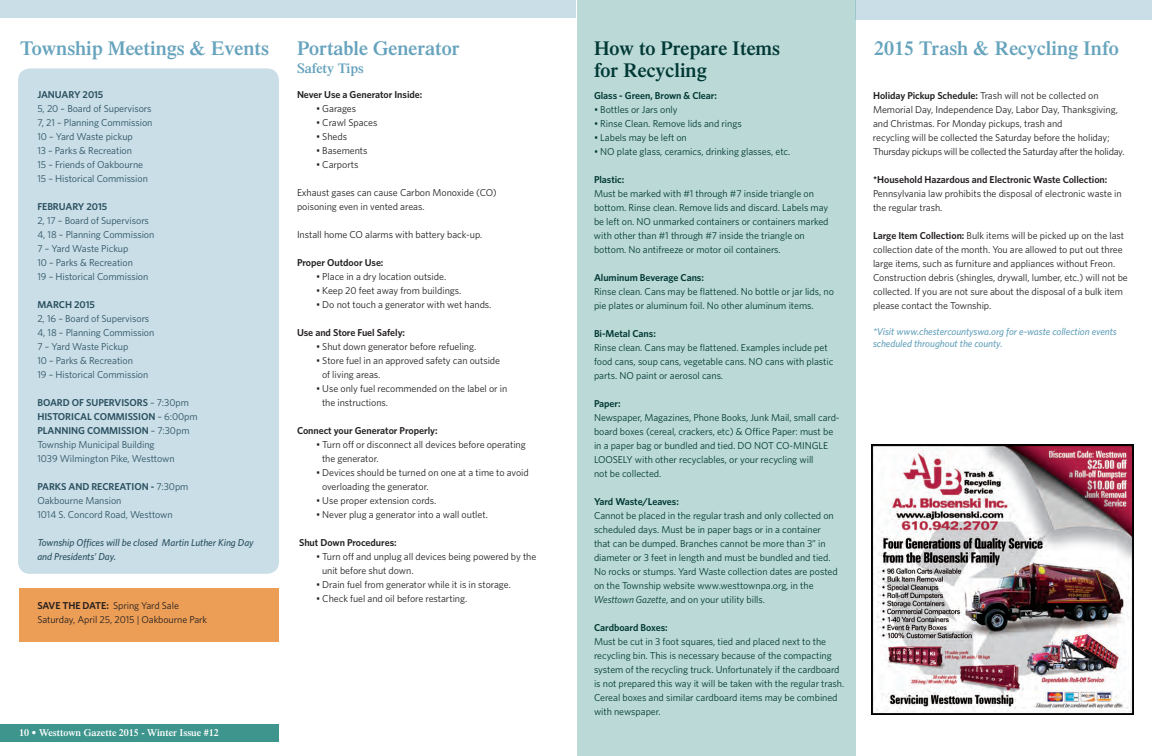
<style>
.page{position:relative;width:1152px;height:756px;background:#fff}
.page>*{position:absolute;margin:0;border:0;box-sizing:border-box;transform-origin:0 0}
.t1{font:600 20px "Times";color:#66a3bd}
.t2{font:600 20px/22px "Times";color:#003835}
.t3{font:600 14px "Times";color:#66a3bd}
.t4{font:10px/14px "Whitney";letter-spacing:-.005em;color:#231f20}
.t5{font:10px/14px "Whitney";letter-spacing:-.005em;color:#013834}
.t6{font:10px/14px "Whitney";letter-spacing:-.005em;color:#2b5060}
.t7{font:600 10px/14px "Whitney";letter-spacing:-.005em;color:#2b5060}
.t8{font:600 10px "Whitney";letter-spacing:-.005em;color:#231f20}
.t9{font:600 10px "Whitney";letter-spacing:-.005em;color:#013834}
.t10{font:italic 500 10px/12px "Whitney";letter-spacing:-.005em;color:#66a3bd}
.t11{font:italic 500 10px/14px "Whitney";letter-spacing:-.005em;color:#2b5060}
.t12{font:600 10px "Times";color:#fff}
.s1{font-weight:400}
.s2{font-weight:600}
.s3{font-style:italic}
</style>
<div class="page">
<div style="left:577px;top:0;width:278px;height:756px;background:#bbdad7"></div>
<div style="left:18px;top:68px;width:261px;height:506px;background:#c9dee7;border-radius:12px"></div>
<div style="left:0;top:724px;width:279px;height:18px;background:#3d958d"></div>
<div style="left:0;top:0;width:576px;height:18px;background:#c9dee7"></div>
<img style="left:871px;top:445px;width:263px;height:270px">
<div style="left:855px;top:0;width:297px;height:20px;background:#c9dee7"></div>
<div style="left:19px;top:588px;width:260px;height:54px;background:#ed9e56"></div>
<p class="t1" style="left:20px;top:37px;width:251px">Township Meetings &amp; Events</p>
<p class="t7" style="left:37px;top:87px;width:67px">JANUARY 2015</p>
<p class="t6" style="left:37px;top:101px;width:116px">5, 20 – Board of Supervisors</p>
<p class="t6" style="left:37px;top:115px;width:117px">7, 21 – Planning Commission</p>
<p class="t6" style="left:37px;top:129px;width:97px">10 – Yard Waste pickup</p>
<p class="t6" style="left:37px;top:143px;width:96px">13 – Parks &amp; Recreation</p>
<p class="t6" style="left:37px;top:157px;width:107px">15 – Friends of Oakbourne</p>
<p class="t6" style="left:37px;top:171px;width:112px">15 – Historical Commission</p>
<p class="t7" style="left:37px;top:199px;width:71px">FEBRUARY 2015</p>
<p class="t6" style="left:37px;top:213px;width:113px">2, 17 – Board of Supervisors</p>
<p class="t6" style="left:37px;top:227px;width:119px">4, 18 – Planning Commission</p>
<p class="t6" style="left:37px;top:241px;width:93px">7 – Yard Waste Pickup</p>
<p class="t6" style="left:37px;top:255px;width:97px">10 – Parks &amp; Recreation</p>
<p class="t6" style="left:37px;top:269px;width:112px">19 – Historical Commission</p>
<p class="t7" style="left:37px;top:297px;width:59px">MARCH 2015</p>
<p class="t6" style="left:37px;top:311px;width:114px">2, 16 – Board of Supervisors</p>
<p class="t6" style="left:37px;top:325px;width:119px">4, 18 – Planning Commission</p>
<p class="t6" style="left:37px;top:339px;width:93px">7 – Yard Waste Pickup</p>
<p class="t6" style="left:37px;top:353px;width:97px">10 – Parks &amp; Recreation</p>
<p class="t6" style="left:37px;top:367px;width:112px">19 – Historical Commission</p>
<p class="t7" style="left:37px;top:395px;width:153px">BOARD OF SUPERVISORS <span class="s1">– 7:30pm</span></p>
<p class="t7" style="left:37px;top:409px;width:162px">HISTORICAL COMMISSION <span class="s1">– 6:00pm<br></span>PLANNING COMMISSION <span class="s1">– 7:30pm</span></p>
<p class="t6" style="left:37px;top:437px;width:119px">Township Municipal Building</p>
<p class="t6" style="left:37px;top:451px;width:139px">1039 Wilmington Pike, Westtown</p>
<p class="t7" style="left:37px;top:479px;width:153px">PARKS AND RECREATION - <span class="s1">7:30pm</span></p>
<p class="t6" style="left:37px;top:493px;width:137px">Oakbourne Mansion<br>1014 S. Concord Road, Westtown</p>
<p class="t11" style="left:37px;top:535px;width:218px">Township Offices will be closed Martin Luther King Day and Presidents’ Day.</p>
<p class="t4" style="left:37px;top:598px;width:143px"><span class="s2">SAVE THE DATE:</span> Spring Yard Sale</p>
<p class="t4" style="left:37px;top:612px;width:171px">Saturday, April 25, 2015 | Oakbourne Park</p>
<p class="t1" style="left:297px;top:37px;width:164px">Portable Generator</p>
<p class="t3" style="left:297px;top:60px;width:68px">Safety Tips</p>
<p class="t8" style="left:297px;top:88px;width:127px">Never Use a Generator Inside:</p>
<p class="t4" style="left:316px;top:101px;width:42px">• Garages</p>
<p class="t4" style="left:316px;top:115px;width:63px">• Crawl Spaces</p>
<p class="t4" style="left:316px;top:129px;width:33px">• Sheds</p>
<p class="t4" style="left:316px;top:143px;width:53px">• Basements</p>
<p class="t4" style="left:316px;top:157px;width:44px">• Carports</p>
<p class="t4" style="left:297px;top:185px;width:201px">Exhaust gases can cause Carbon Monoxide (CO) poisoning even in vented areas.</p>
<p class="t4" style="left:297px;top:227px;width:185px">Install home CO alarms with battery back-up.</p>
<p class="t8" style="left:297px;top:256px;width:88px">Proper Outdoor Use:</p>
<p class="t4" style="left:316px;top:269px;width:130px">• Place in a dry location outside.</p>
<p class="t4" style="left:316px;top:283px;width:145px">• Keep 20 feet away from buildings.</p>
<p class="t4" style="left:316px;top:297px;width:176px">• Do not touch a generator with wet hands.</p>
<p class="t8" style="left:297px;top:326px;width:110px">Use and Store Fuel Safely:</p>
<p class="t4" style="left:316px;top:339px;width:160px">• Shut down generator before refueling.</p>
<p class="t4" style="left:322px;top:353px;width:180px;text-indent:-6px">• Store fuel in an approved safety can outside of living areas.</p>
<p class="t4" style="left:322px;top:381px;width:187px;text-indent:-6px">• Use only fuel recommended on the label or in the instructions.</p>
<p class="t8" style="left:297px;top:424px;width:142px">Connect your Generator Properly:</p>
<p class="t4" style="left:322px;top:437px;width:205px;text-indent:-6px">• Turn off or disconnect all devices before operating the generator.</p>
<p class="t4" style="left:322px;top:465px;width:208px;text-indent:-6px">• Devices should be turned on one at a time to avoid overloading the generator.</p>
<p class="t4" style="left:316px;top:493px;width:120px">• Use proper extension cords.</p>
<p class="t4" style="left:316px;top:507px;width:172px">• Never plug a generator into a wall outlet.</p>
<p class="t8" style="left:299px;top:536px;width:99px">Shut Down Procedures:</p>
<p class="t4" style="left:322px;top:549px;width:216px;text-indent:-6px">• Turn off and unplug all devices being powered by the unit before shut down.</p>
<p class="t4" style="left:316px;top:577px;width:195px">• Drain fuel from generator while it is in storage.</p>
<p class="t4" style="left:316px;top:591px;width:151px">• Check fuel and oil before restarting.</p>
<p class="t12" style="left:19px;top:727px;width:201px">10 • Westtown Gazette 2015 - Winter Issue #12</p>
<p class="t2" style="left:594px;top:37px;width:188px">How to Prepare Items for Recycling</p>
<p class="t1" style="left:874px;top:37px;width:246px">2015 Trash &amp; Recycling Info</p>
<p class="t9" style="left:594px;top:88px;width:125px">Glass - Green, Brown &amp; Clear:</p>
<p class="t5" style="left:594px;top:102px;width:85px">• Bottles or Jars only</p>
<p class="t5" style="left:594px;top:116px;width:149px">• Rinse Clean. Remove lids and rings</p>
<p class="t5" style="left:594px;top:130px;width:94px">• Labels may be left on</p>
<p class="t5" style="left:594px;top:144px;width:196px">• NO plate glass, ceramics, drinking glasses, etc.</p>
<p class="t9" style="left:594px;top:172px;width:32px">Plastic:</p>
<p class="t5" style="left:594px;top:186px;width:236px">Must be marked with #1 through #7 inside triangle on bottom. Rinse clean. Remove lids and discard. Labels may be left on. NO unmarked containers or containers marked with other than #1 through #7 inside the triangle on bottom. No antifreeze or motor oil containers.</p>
<p class="t9" style="left:594px;top:270px;width:111px">Aluminum Beverage Cans:</p>
<p class="t5" style="left:594px;top:284px;width:241px">Rinse clean. Cans may be flattened. No bottle or jar lids, no pie plates or aluminum foil. No other aluminum items.</p>
<p class="t9" style="left:594px;top:326px;width:63px">Bi-Metal Cans:</p>
<p class="t5" style="left:594px;top:340px;width:241px">Rinse clean. Cans may be flattened. Examples include pet food cans, soup cans, vegetable cans. NO cans with plastic parts. NO paint or aerosol cans.</p>
<p class="t9" style="left:594px;top:396px;width:28px">Paper:</p>
<p class="t5" style="left:594px;top:410px;width:247px">Newspaper, Magazines, Phone Books, Junk Mail, small card&shy;board boxes (cereal, crackers, etc) &amp; Office Paper: must be in a paper bag or bundled and tied. DO NOT CO-MINGLE LOOSELY with other recyclables, or your recycling will<br>not be collected.</p>
<p class="t9" style="left:594px;top:494px;width:86px">Yard Waste/Leaves:</p>
<p class="t5" style="left:594px;top:508px;width:245px">Cannot be placed in the regular trash and only collected on scheduled days. Must be in paper bags or in a container that can be dumped. Branches cannot be more than 3” in diameter or 3 feet in length and must be bundled and tied.<br>No rocks or stumps. Yard Waste collection dates are posted on the Township website www.westtownpa.org, in the <span class="s3">Westtown Gazette</span>, and on your utility bills.</p>
<p class="t9" style="left:594px;top:620px;width:75px">Cardboard Boxes:</p>
<p class="t5" style="left:594px;top:634px;width:250px">Must be cut in 3 foot squares, tied and placed next to the recycling bin. This is necessary because of the compacting system of the recycling truck. Unfortunately if the cardboard is not prepared this way it will be taken with the regular trash.<br>Cereal boxes and similar cardboard items may be combined with newspaper.</p>
<p class="t4" style="left:873px;top:88px;width:252px"><span class="s2">Holiday Pickup Schedule:</span> Trash will not be collected on Memorial Day, Independence Day, Labor Day, Thanksgiving, and Christmas. For Monday pickups, trash and<br>recycling will be collected the Saturday before the holiday; Thursday pickups will be collected the Saturday after the holiday.</p>
<p class="t4" style="left:873px;top:172px;width:250px"><span class="s2">*Household Hazardous and Electronic Waste Collection:<br></span>Pennsylvania law prohibits the disposal of electronic waste in the regular trash.</p>
<p class="t4" style="left:873px;top:228px;width:256px"><span class="s2">Large Item Collection:</span> Bulk items will be picked up on the last collection date of the month. You are allowed to put out three large items, such as furniture and appliances without Freon.<br>Construction debris (shingles, drywall, lumber, etc.) will not be collected. If you are not sure about the disposal of a bulk item please contact the Township.</p>
<p class="t10" style="left:873px;top:325px;width:245px">*Visit www.chestercountyswa.org for e-waste collection events scheduled throughout the county.</p>
</div>
